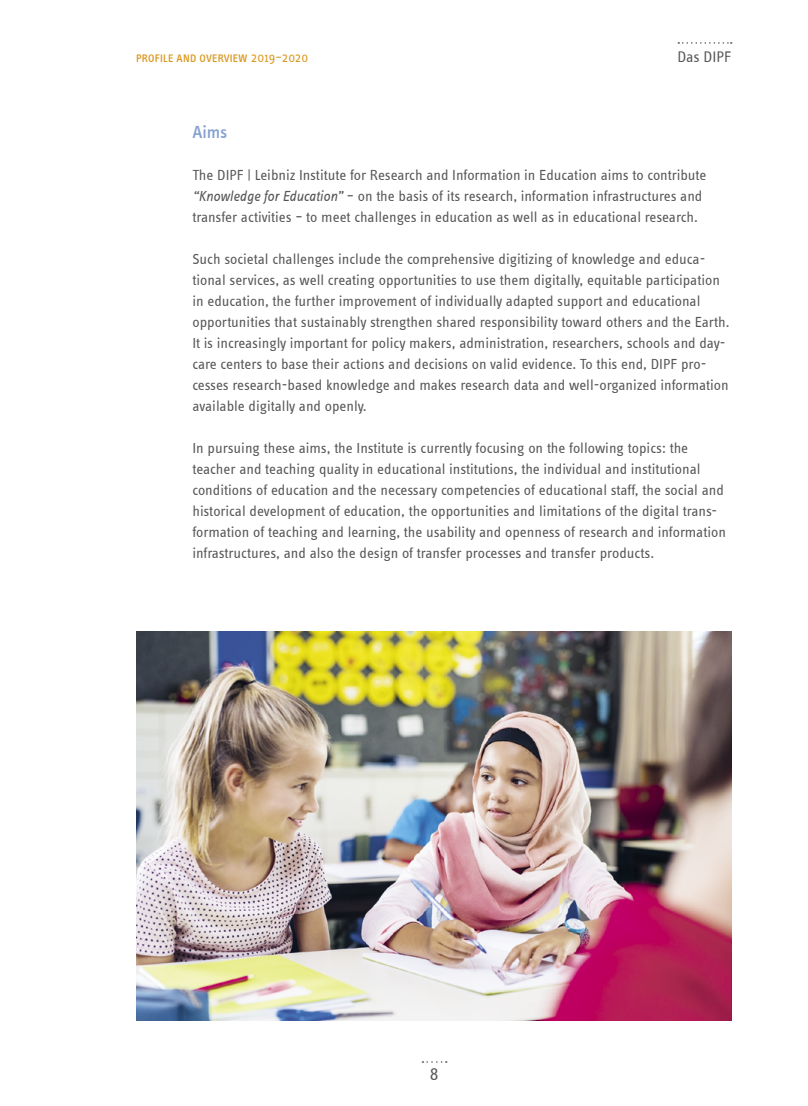
<style>
.page{position:relative;width:808px;height:1106px;background:#fff}
.page>*{position:absolute;margin:0;border:0;box-sizing:border-box;transform-origin:0 0}
._02c-X__Head_Blau{font:500 18px "Info Text";color:#86a1d2}
.t1{font:18px "Info Text";color:#555}
.t2{font:15.75px "Info Text";letter-spacing:-.01em;color:#555}
._01a-Fliess{font:15px/21px "Info Text";color:#555}
.t3{font:500 11.25px "Info Text";letter-spacing:.02em;color:#da9a23}
.s1{font-weight:400;font-size:13.5px}
.s2{font-style:italic}
</style>
<div class="page">
<svg style="left:678px;top:42px;width:54px;height:2px"></svg>
<svg style="left:422px;top:1061px;width:25px;height:1px"></svg>
<img style="left:136px;top:631px;width:595px;height:389px">
<p class="t3" style="left:136px;top:52px;width:174px">PROFILE AND OVERVIEW <span class="s1">2019–2020</span></p>
<p class="t2" style="left:677px;top:48px;width:55px">Das DIPF</p>
<h1 class="_02c-X__Head_Blau" style="left:192px;top:122px;width:37px">Aims</h1>
<p class="_01a-Fliess" style="left:192px;top:165px;width:516px">The DIPF | Leibniz Institute for Research and Information in Education aims to contribute <span class="s2">“Knowledge for Education”</span> – on the basis of its research, information infrastructures and transfer activities – to meet challenges in education as well as in educational research.</p>
<p class="_01a-Fliess" style="left:192px;top:249px;width:539px">Such societal challenges include the comprehensive digitizing of knowledge and educa&shy;tional services, as well creating opportunities to use them digitally, equitable participation in education, the further improvement of individually adapted support and educational opportunities that sustainably strengthen shared responsibility toward others and the Earth.<br>It is increasingly important for policy makers, administration, researchers, schools and day&shy;care centers to base their actions and decisions on valid evidence. To this end, DIPF pro&shy;cesses research-based knowledge and makes research data and well-organized information available digitally and openly.</p>
<p class="_01a-Fliess" style="left:192px;top:438px;width:535px">In pursuing these aims, the Institute is currently focusing on the following topics: the teacher and teaching quality in educational institutions, the individual and institutional conditions of education and the necessary competencies of educational staff, the social and historical development of education, the opportunities and limitations of the digital trans&shy;formation of teaching and learning, the usability and openness of research and information infrastructures, and also the design of transfer processes and transfer products.</p>
<p class="t1" style="left:430px;top:1064px;width:10px">8</p>
</div>
